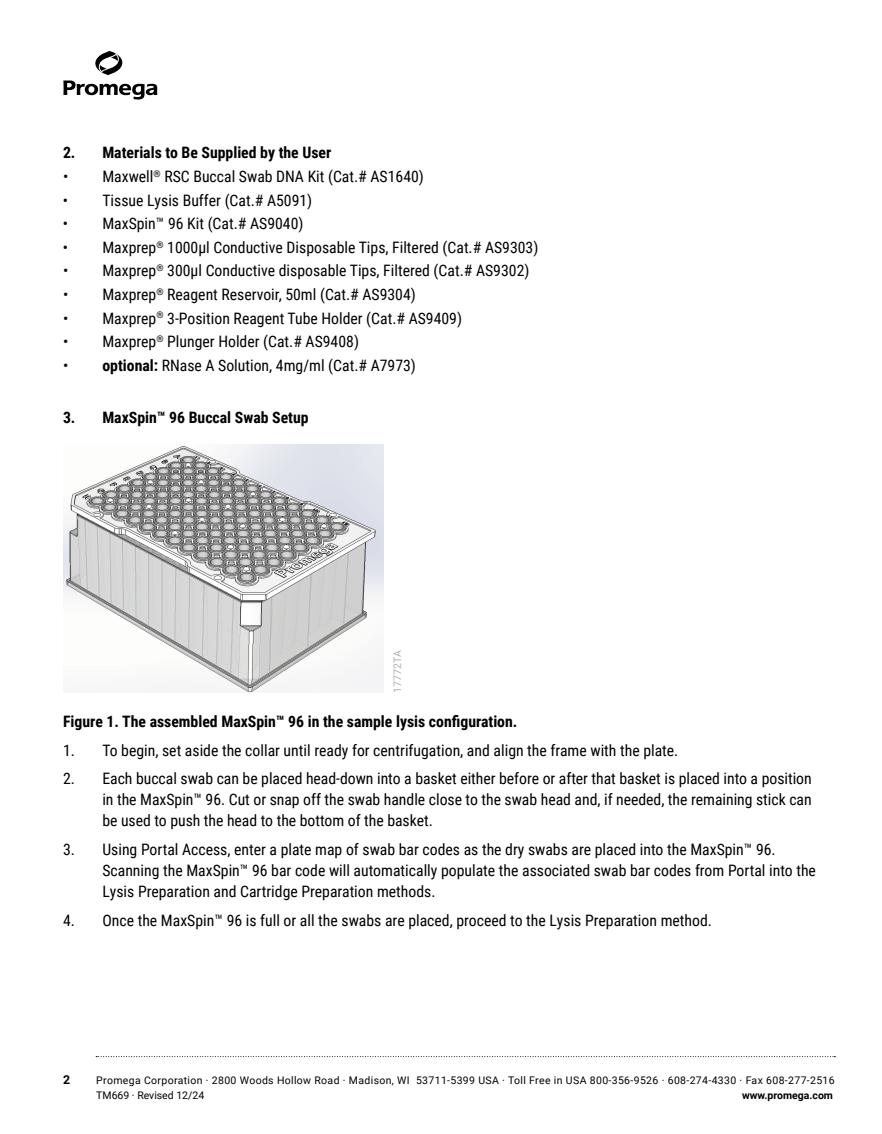
<style>
.page{position:relative;width:882px;height:1134px;background:#fff}
.page>*{position:absolute;margin:0;border:0;box-sizing:border-box;transform-origin:0 0}
.t1{font:15.75px/21px "Roboto Condensed";color:#000;text-align:justify}
.t2{font:700 15.75px "Roboto Condensed";color:#000}
.t3{font:700 12.25px "Roboto";color:#000}
.t4{font:10.5px/14.9px "Roboto";letter-spacing:.035em;color:#000}
.t5{font:700 10.5px "Roboto";color:#000}
.t6{font:10.5px "Roboto";letter-spacing:.01em;color:#b0b0b1}
.s1{font-weight:700}
</style>
<div class="page">
<svg style="left:96px;top:1056px;width:739px;height:1px"></svg>
<svg style="left:95px;top:51px;width:28px;height:24px"></svg>
<svg style="left:63px;top:81px;width:94px;height:19px"></svg>
<img style="left:63px;top:445px;width:320px;height:248px">
<p class="t2" style="left:63px;top:142px;width:270px">2. Materials to Be Supplied by the User</p>
<p class="t1" style="left:63px;top:165px;width:362px">• Maxwell<sup>®</sup> RSC Buccal Swab DNA Kit (Cat.# AS1640)</p>
<p class="t1" style="left:63px;top:189px;width:251px">• Tissue Lysis Buffer (Cat.# A5091)</p>
<p class="t1" style="left:63px;top:212px;width:242px">• MaxSpin™ 96 Kit (Cat.# AS9040)</p>
<p class="t1" style="left:63px;top:236px;width:477px">• Maxprep<sup>®</sup> 1000µl Conductive Disposable Tips, Filtered (Cat.# AS9303)</p>
<p class="t1" style="left:63px;top:260px;width:468px">• Maxprep<sup>®</sup> 300µl Conductive disposable Tips, Filtered (Cat.# AS9302)</p>
<p class="t1" style="left:63px;top:283px;width:354px">• Maxprep<sup>®</sup> Reagent Reservoir, 50ml (Cat.# AS9304)</p>
<p class="t1" style="left:63px;top:307px;width:401px">• Maxprep<sup>®</sup> 3-Position Reagent Tube Holder (Cat.# AS9409)</p>
<p class="t1" style="left:63px;top:331px;width:298px">• Maxprep<sup>®</sup> Plunger Holder (Cat.# AS9408)</p>
<p class="t1" style="left:63px;top:354px;width:354px">• <span class="s1">optional:</span> RNase A Solution, 4mg/ml (Cat.# A7973)</p>
<p class="t2" style="left:63px;top:407px;width:247px">3. MaxSpin™ 96 Buccal Swab Setup</p>
<p class="t6" style="left:391px;top:693px;width:44px;rotate:-90deg">17772TA</p>
<p class="t2" style="left:63px;top:710px;width:456px">Figure 1. The assembled MaxSpin™ 96 in the sample lysis configuration.</p>
<p class="t1" style="left:63px;top:739px;width:617px">1. To begin, set aside the collar until ready for centrifugation, and align the frame with the plate.</p>
<p class="t1" style="left:102px;top:768px;width:711px;text-indent:-39px">2. Each buccal swab can be placed head-down into a basket either before or after that basket is placed into a position in the MaxSpin™ 96. Cut or snap off the swab handle close to the swab head and, if needed, the remaining stick can be used to push the head to the bottom of the basket.</p>
<p class="t1" style="left:102px;top:839px;width:715px;text-align:left;text-indent:-39px">3. Using Portal Access, enter a plate map of swab bar codes as the dry swabs are placed into the MaxSpin™ 96.<br>Scanning the MaxSpin™ 96 bar code will automatically populate the associated swab bar codes from Portal into the<br>Lysis Preparation and Cartridge Preparation methods.</p>
<p class="t1" style="left:63px;top:909px;width:651px">4. Once the MaxSpin™ 96 is full or all the swabs are placed, proceed to the Lysis Preparation method.</p>
<p class="t3" style="left:63px;top:1071px;width:9px">2</p>
<p class="t4" style="left:96px;top:1072px;width:740px">Promega Corporation · 2800 Woods Hollow Road · Madison, WI 53711-5399 USA · Toll Free in USA 800-356-9526 · 608-274-4330 · Fax 608-277-2516<br>TM669 · Revised 12/24</p>
<p class="t5" style="left:742px;top:1088px;width:93px">www.promega.com</p>
</div>
